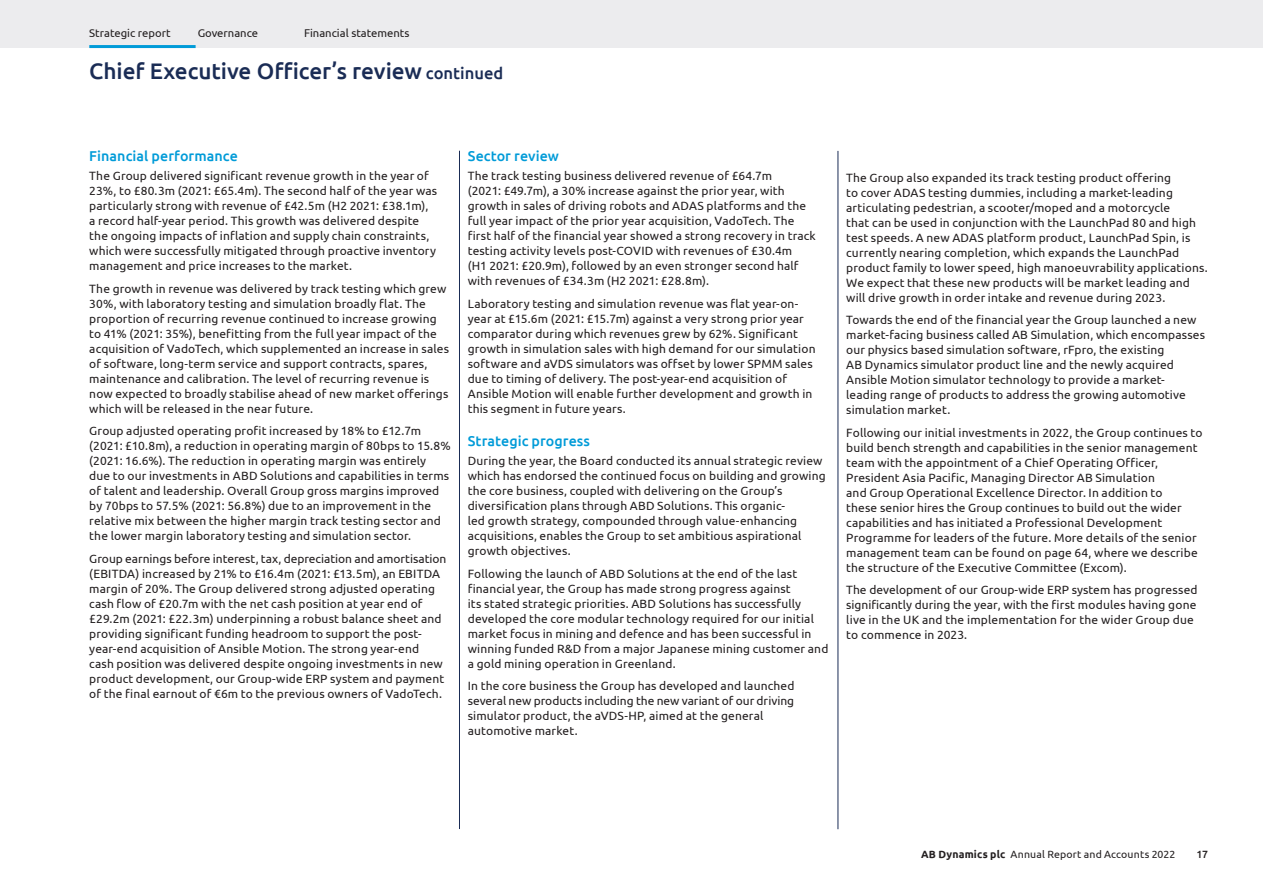
<style>
.page{position:relative;width:1263px;height:893px;background:#fff}
.page>*{position:absolute;margin:0;border:0;box-sizing:border-box;transform-origin:0 0}
.Page_Title{font:500 22.5px "Ubuntu";letter-spacing:-.005em;color:#1a2c55}
.Subhead_1{font:500 14.25px "Ubuntu";letter-spacing:.005em;color:#009bd8}
.Body_Text{font:12px/15px "Ubuntu";letter-spacing:.01em;color:#231f20}
.t1{font:11.25px "Ubuntu";color:#231f20}
.t2{font:10.5px "Ubuntu";letter-spacing:.015em;color:#231f20}
.t3{font:500 10.5px "Ubuntu";color:#231f20}
.s1{font-size:16.5px}
.s2{font-weight:700}
</style>
<div class="page">
<hr style="left:459px;top:151px;width:1px;height:678px;background:#1a2c55">
<hr style="left:838px;top:151px;width:1px;height:678px;background:#1a2c55">
<div style="left:0;top:0;width:1263px;height:48px;background:#ececee"></div>
<hr style="left:89px;top:45px;width:107px;height:3px;background:#009bd8">
<p class="t1" style="left:89px;top:27px;width:83px">Strategic report</p>
<p class="t1" style="left:198px;top:27px;width:62px">Governance</p>
<p class="t1" style="left:304px;top:27px;width:107px">Financial statements</p>
<p class="Page_Title" style="left:89px;top:57px;width:416px">Chief Executive Officer’s review <span class="s1">continued</span></p>
<p class="Subhead_1" style="left:89px;top:147px;width:150px">Financial performance</p>
<p class="Body_Text" style="left:89px;top:168px;width:349px">The Group delivered significant revenue growth in the year of 23%, to £80.3m (2021: £65.4m). The second half of the year was particularly strong with revenue of £42.5m (H2 2021: £38.1m), a record half-year period. This growth was delivered despite the ongoing impacts of inflation and supply chain constraints, which were successfully mitigated through proactive inventory management and price increases to the market.</p>
<p class="Body_Text" style="left:89px;top:280px;width:361px">The growth in revenue was delivered by track testing which grew 30%, with laboratory testing and simulation broadly flat. The proportion of recurring revenue continued to increase growing to 41% (2021: 35%), benefitting from the full year impact of the acquisition of VadoTech, which supplemented an increase in sales of software, long-term service and support contracts, spares, maintenance and calibration. The level of recurring revenue is now expected to broadly stabilise ahead of new market offerings which will be released in the near future.</p>
<p class="Body_Text" style="left:89px;top:423px;width:363px">Group adjusted operating profit increased by 18% to £12.7m (2021: £10.8m), a reduction in operating margin of 80bps to 15.8% (2021: 16.6%). The reduction in operating margin was entirely<br>due to our investments in ABD Solutions and capabilities in terms of talent and leadership. Overall Group gross margins improved by 70bps to 57.5% (2021: 56.8%) due to an improvement in the relative mix between the higher margin track testing sector and the lower margin laboratory testing and simulation sector.</p>
<p class="Body_Text" style="left:89px;top:550px;width:359px">Group earnings before interest, tax, depreciation and amortisation (EBITDA) increased by 21% to £16.4m (2021: £13.5m), an EBITDA margin of 20%. The Group delivered strong adjusted operating cash flow of £20.7m with the net cash position at year end of £29.2m (2021: £22.3m) underpinning a robust balance sheet and providing significant funding headroom to support the post&shy;year-end acquisition of Ansible Motion. The strong year-end cash position was delivered despite ongoing investments in new product development, our Group-wide ERP system and payment of the final earnout of €6m to the previous owners of VadoTech.</p>
<p class="Subhead_1" style="left:468px;top:147px;width:93px">Sector review</p>
<p class="Body_Text" style="left:468px;top:168px;width:350px">The track testing business delivered revenue of £64.7m<br>(2021: £49.7m), a 30% increase against the prior year, with growth in sales of driving robots and ADAS platforms and the full year impact of the prior year acquisition, VadoTech. The first half of the financial year showed a strong recovery in track testing activity levels post-COVID with revenues of £30.4m<br>(H1 2021: £20.9m), followed by an even stronger second half with revenues of £34.3m (H2 2021: £28.8m).</p>
<p class="Body_Text" style="left:468px;top:295px;width:349px">Laboratory testing and simulation revenue was flat year-on&shy;year at £15.6m (2021: £15.7m) against a very strong prior year comparator during which revenues grew by 62%. Significant growth in simulation sales with high demand for our simulation software and aVDS simulators was offset by lower SPMM sales due to timing of delivery. The post-year-end acquisition of Ansible Motion will enable further development and growth in this segment in future years.</p>
<p class="Subhead_1" style="left:468px;top:432px;width:124px">Strategic progress</p>
<p class="Body_Text" style="left:468px;top:453px;width:359px">During the year, the Board conducted its annual strategic review which has endorsed the continued focus on building and growing the core business, coupled with delivering on the Group’s diversification plans through ABD Solutions. This organic-<br>led growth strategy, compounded through value-enhancing acquisitions, enables the Group to set ambitious aspirational growth objectives.</p>
<p class="Body_Text" style="left:468px;top:566px;width:362px">Following the launch of ABD Solutions at the end of the last financial year, the Group has made strong progress against<br>its stated strategic priorities. ABD Solutions has successfully developed the core modular technology required for our initial market focus in mining and defence and has been successful in winning funded R&amp;D from a major Japanese mining customer and a gold mining operation in Greenland.</p>
<p class="Body_Text" style="left:468px;top:678px;width:328px">In the core business the Group has developed and launched several new products including the new variant of our driving simulator product, the aVDS-HP, aimed at the general automotive market.</p>
<p class="Body_Text" style="left:846px;top:170px;width:363px">The Group also expanded its track testing product offering<br>to cover ADAS testing dummies, including a market-leading articulating pedestrian, a scooter/moped and a motorcycle<br>that can be used in conjunction with the LaunchPad 80 and high test speeds. A new ADAS platform product, LaunchPad Spin, is currently nearing completion, which expands the LaunchPad product family to lower speed, high manoeuvrability applications.<br>We expect that these new products will be market leading and will drive growth in order intake and revenue during 2023.</p>
<p class="Body_Text" style="left:846px;top:312px;width:360px">Towards the end of the financial year the Group launched a new market-facing business called AB Simulation, which encompasses our physics based simulation software, rFpro, the existing<br>AB Dynamics simulator product line and the newly acquired Ansible Motion simulator technology to provide a market&shy;leading range of products to address the growing automotive simulation market.</p>
<p class="Body_Text" style="left:846px;top:425px;width:358px">Following our initial investments in 2022, the Group continues to build bench strength and capabilities in the senior management team with the appointment of a Chief Operating Officer, President Asia Pacific, Managing Director AB Simulation<br>and Group Operational Excellence Director. In addition to<br>these senior hires the Group continues to build out the wider capabilities and has initiated a Professional Development Programme for leaders of the future. More details of the senior management team can be found on page 64, where we describe the structure of the Executive Committee (Excom).</p>
<p class="Body_Text" style="left:846px;top:582px;width:353px">The development of our Group-wide ERP system has progressed significantly during the year, with the first modules having gone live in the UK and the implementation for the wider Group due to commence in 2023.</p>
<p class="t2" style="left:921px;top:848px;width:256px"><span class="s2">AB Dynamics plc</span> Annual Report and Accounts 2022</p>
<p class="t3" style="left:1196px;top:847px;width:13px">17</p>
</div>
